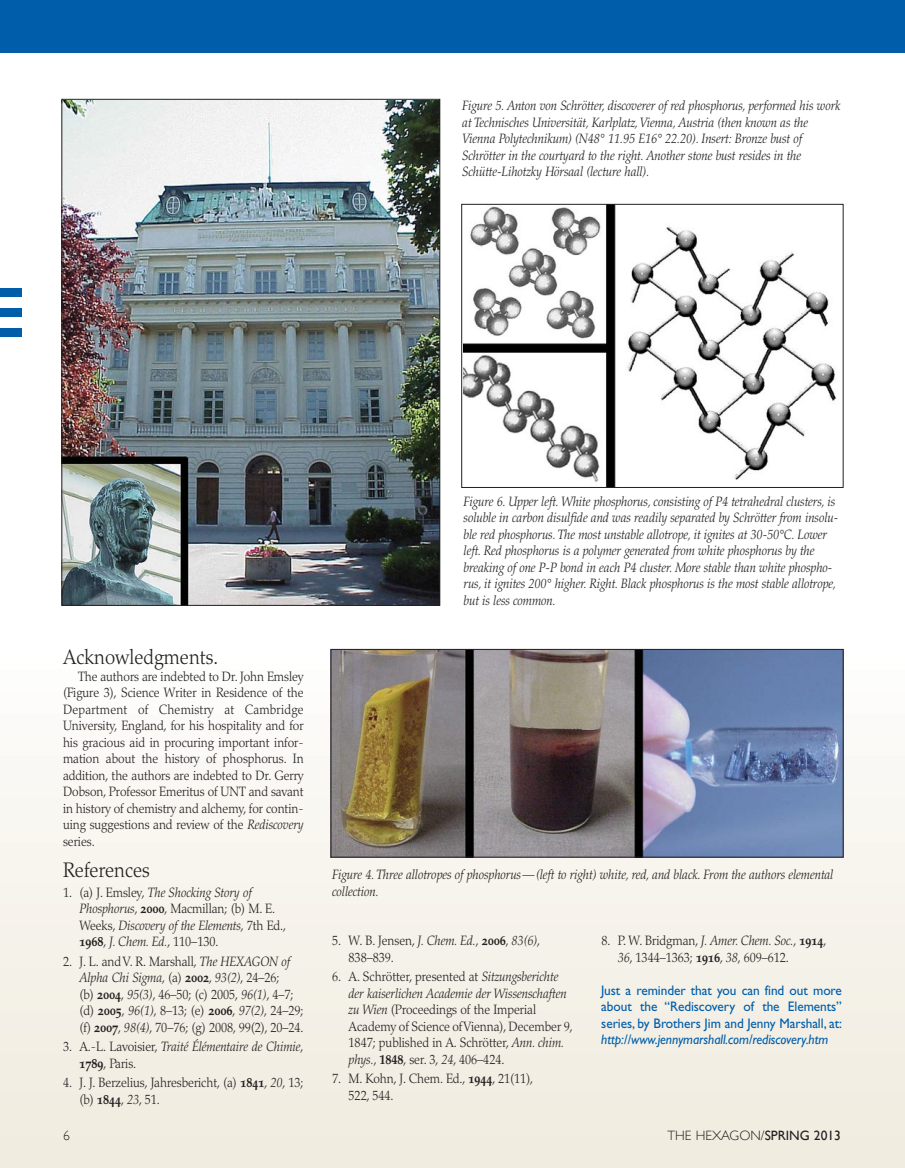
<style>
.page{position:relative;width:905px;height:1168px;background:#fff}
.page>*{position:absolute;margin:0;border:0;box-sizing:border-box;transform-origin:0 0}
.t1{font:700 60px "Frutiger";color:#005daa}
.t2{font:300 21px "Palatino";color:#231f20;scale:.9 1}
.t3{font:13.8px/16.5px "Gill Sans";letter-spacing:-.005em;color:#005daa;text-align:justify;scale:.96 1}
.t4{font:italic 13.8px "Gill Sans";letter-spacing:-.005em;color:#005daa;scale:.96 1}
.t5{font:300 13.5px/16.5px "Palatino";letter-spacing:-.005em;color:#231f20;scale:.9 1}
.t6{font:italic 300 13.5px/16.5px "Palatino";letter-spacing:-.005em;color:#231f20;scale:.9 1}
.t7{font:300 13.5px "Gill Sans";color:#231f20}
.s1{font-style:italic}
.s2{font-style:normal}
.s3{font-family:"Palatino Bold Os F";font-weight:400;font-style:normal}
.s4{font-family:"Palatino Bold Os F";font-weight:400}
.s5{font-weight:700}
.s6{font-weight:400}
</style>
<div class="page">
<div style="left:0;top:0;width:904px;height:52px;background:#005daa"></div>
<div style="left:0;top:653px;width:904px;height:515px;background:linear-gradient(to bottom,#fdfcfb,#efeadd)"></div>
<img style="left:332px;top:651px;width:509px;height:204px">
<div style="left:330px;top:649px;width:513px;height:208px;border:1px solid #231f20"></div>
<img style="left:64px;top:101px;width:374px;height:503px">
<img style="left:463px;top:206px;width:373px;height:280px">
<div style="left:461px;top:204px;width:382px;height:284px;border:1px solid #231f20"></div>
<h1 class="t1" style="left:-23px;top:341px;width:58px;rotate:-90deg">III</h1>
<p class="t6" style="left:462px;top:99px;width:422px">Figure 5. Anton von Schrötter, discoverer of red phosphorus, performed his work at Technisches Universität, Karlplatz, Vienna, Austria (then known as the Vienna Polytechnikum) (N48° 11.95 E16° 22.20). Insert: Bronze bust of Schrötter in the courtyard to the right. Another stone bust resides in the Schütte-Lihotzky Hörsaal (lecture hall).</p>
<h2 class="t2" style="left:63px;top:649px;width:174px">Acknowledgments.</h2>
<p class="t5" style="left:63px;top:669px;width:269px;text-align:justify;text-indent:15px">The authors are indebted to Dr. John Emsley (Figure 3), Science Writer in Residence of the Department of Chemistry at Cambridge University, England, for his hospitality and for his gracious aid in procuring important infor&shy;mation about the history of phosphorus. In addition, the authors are indebted to Dr. Gerry Dobson, Professor Emeritus of UNT and savant in history of chemistry and alchemy, for contin&shy;uing suggestions and review of the <span class="s1">Rediscovery </span>series.</p>
<h2 class="t2" style="left:63px;top:862px;width:98px">References</h2>
<p class="t6" style="left:79px;top:885px;width:231px;text-indent:-16px"><span class="s2">1. (a) J. Emsley,</span> The Shocking Story of Phosphorus<span class="s2">,</span> <span class="s3">2000</span><span class="s2">, Macmillan; (b) M. E.<br>Weeks,</span> Discovery of the Elements<span class="s2">, 7th Ed., </span><span class="s3">1968</span><span class="s2">,</span> J. Chem. Ed.<span class="s2">, 110–130.</span></p>
<p class="t5" style="left:79px;top:954px;width:250px;text-indent:-16px">2. J. L. and V. R. Marshall, <span class="s1">The HEXAGON of Alpha Chi Sigma</span>, (a) <span class="s4">2002</span>, <span class="s1">93(2)</span>, 24–26;<br>(b) <span class="s4">2004</span>, <span class="s1">95(3)</span>, 46–50; (c) 2005, <span class="s1">96(1)</span>, 4–7; (d) <span class="s4">2005</span>, <span class="s1">96(1)</span>, 8–13; (e) <span class="s4">2006</span>, <span class="s1">97(2)</span>, 24–29; (f) <span class="s4">2007</span>, <span class="s1">98(4)</span>, 70–76; (g) 2008, 99(2), 20–24.</p>
<p class="t5" style="left:79px;top:1040px;width:250px;text-indent:-16px">3. A.-L. Lavoisier, <span class="s1">Traité Élémentaire de Chimie</span>,<br><span class="s4">1789</span>, Paris.</p>
<p class="t5" style="left:79px;top:1076px;width:250px;text-indent:-16px">4. J. J. Berzelius, Jahresbericht, (a) <span class="s4">1841</span>, <span class="s1">20</span>, 13; (b) <span class="s4">1844</span>, <span class="s1">23</span>, 51.</p>
<p class="t6" style="left:463px;top:494px;width:417px">Figure 6. Upper left. White phosphorus, consisting of P4 tetrahedral clusters, is soluble in carbon disulfide and was readily separated by Schrötter from insolu&shy;ble red phosphorus. The most unstable allotrope, it ignites at 30-50°C. Lower left. Red phosphorus is a polymer generated from white phosphorus by the breaking of one P-P bond in each P4 cluster. More stable than white phospho&shy;rus, it ignites 200° higher. Right. Black phosphorus is the most stable allotrope, but is less common.</p>
<p class="t6" style="left:332px;top:868px;width:558px">Figure 4. Three allotropes of phosphorus—(left to right) white, red, and black. From the authors elemental collection.</p>
<p class="t5" style="left:348px;top:934px;width:214px;text-indent:-16px">5. W. B. Jensen, <span class="s1">J. Chem. Ed.</span>, <span class="s4">2006</span>, <span class="s1">83(6)</span>,<br>838–839.</p>
<p class="t5" style="left:348px;top:970px;width:250px;text-indent:-16px">6. A. Schrötter, presented at <span class="s1">Sitzungsberichte der kaiserlichen Academie der Wissenschaften zu Wien</span> (Proceedings of the Imperial Academy of Science of Vienna), December 9, 1847; published in A. Schrötter, <span class="s1">Ann. chim. phys.</span>, <span class="s5">1848</span>, ser. 3, <span class="s1">24</span>, 406–424.</p>
<p class="t5" style="left:348px;top:1072px;width:207px;text-indent:-16px">7. M. Kohn, J. Chem. Ed., <span class="s4">1944</span>, 21(11),<br>522, 544.</p>
<p class="t5" style="left:617px;top:934px;width:233px;text-indent:-16px">8. P. W. Bridgman, <span class="s1">J. Amer. Chem. Soc.</span>, <span class="s4">1914</span>,<br><span class="s1">36</span>, 1344–1363; <span class="s4">1916</span>, <span class="s1">38</span>, 609–612.</p>
<p class="t3" style="left:601px;top:983px;width:252px">Just a reminder that you can find out more about the “Rediscovery of the Elements” series, by Brothers Jim and Jenny Marshall, at:</p>
<p class="t4" style="left:601px;top:1035px;width:238px">http://www.jennymarshall.com/rediscovery.htm</p>
<p class="t7" style="left:63px;top:1128px;width:8px">6</p>
<p class="t7" style="left:667px;top:1128px;width:175px">THE HEXAGON/<span class="s6">SPRING 2013</span></p>
</div>
